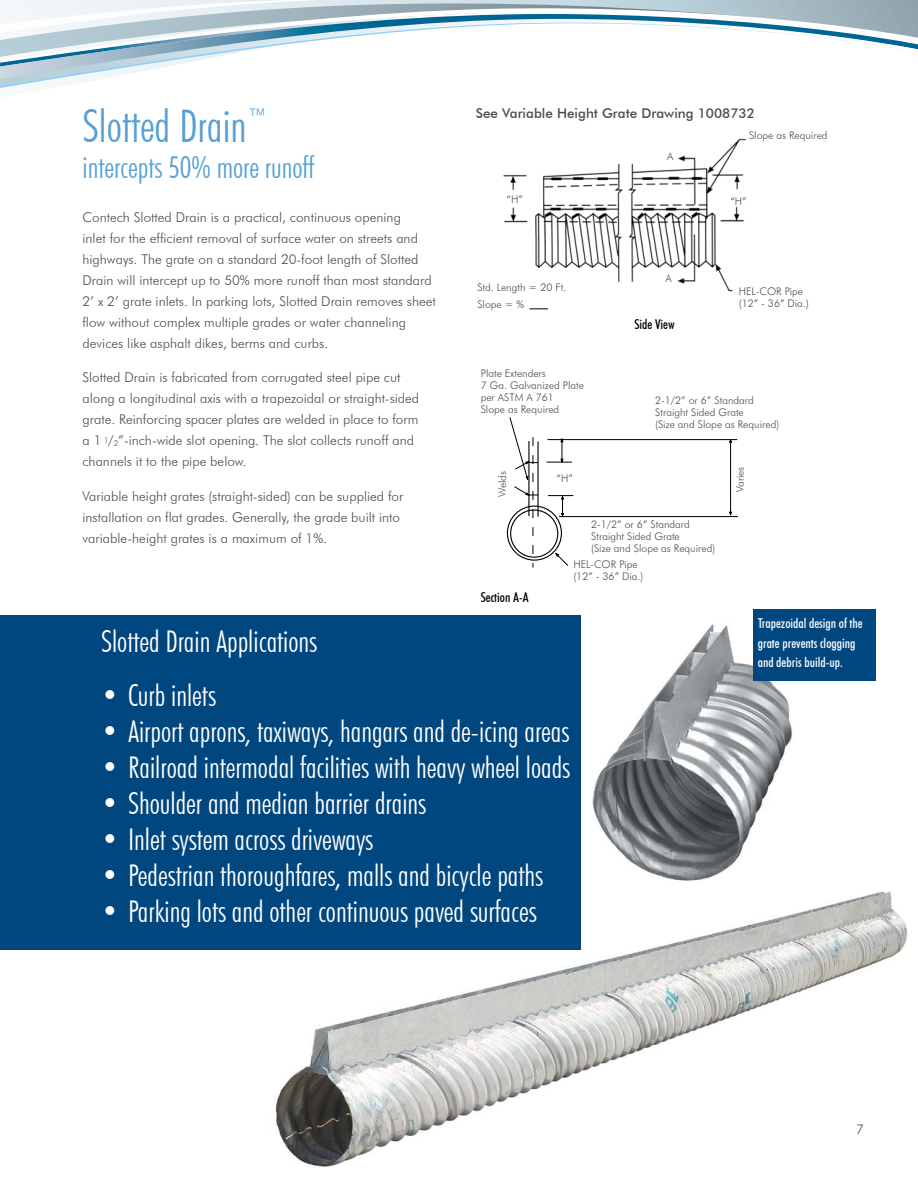
<style>
.page{position:relative;width:918px;height:1188px;background:#fff}
.page>*{position:absolute;margin:0;border:0;box-sizing:border-box;transform-origin:0 0}
.t1{font:300 condensed 45px "Futura BT";color:#56a0d3}
.t2{font:300 condensed 30px "Futura BT";color:#fff}
.t3{font:300 condensed 30px "Futura BT";color:#56a0d3}
.t4{font:300 13.5px/21px "Futura BT";color:#4d4d4f}
.t5{font:500 condensed 13.5px/19.5px "Futura BT";color:#fff}
.t6{font:500 13.5px "Futura BT";color:#4d4d4f}
.t7{font:500 condensed 13.5px "Futura BT";color:#000}
.t8{font:300 10.5px/12px "Futura BT";color:#4d4d4f}
</style>
<div class="page">
<svg style="left:317px;top:0;width:601px;height:3px;background:#bccfd7"></svg>
<svg style="left:0;top:6px;width:918px;height:6px"></svg>
<svg style="left:0;top:14px;width:918px;height:5px"></svg>
<svg style="left:0;top:19px;width:918px;height:69px"></svg>
<img style="left:275px;top:877px;width:632px;height:290px">
<img style="left:503px;top:138px;width:244px;height:154px">
<svg style="left:530px;top:308px;width:18px;height:1px"></svg>
<div style="left:507px;top:506px;width:55px;height:55px;border:1px solid #000;border-radius:50%"></div>
<hr style="left:537px;top:442px;width:2px;height:75px;background:#000">
<hr style="left:547px;top:439px;width:190px;height:1px;background:#000">
<hr style="left:559px;top:516px;width:179px;height:1px;background:#000">
<svg style="left:546px;top:438px;width:26px;height:25px"></svg>
<svg style="left:548px;top:495px;width:25px;height:22px"></svg>
<hr style="left:730px;top:442px;width:1px;height:71px;background:#000">
<svg style="left:729px;top:511px;width:4px;height:5px"></svg>
<svg style="left:728px;top:439px;width:5px;height:4px"></svg>
<svg style="left:551px;top:549px;width:18px;height:17px"></svg>
<svg style="left:509px;top:417px;width:29px;height:151px"></svg>
<img style="left:582px;top:624px;width:216px;height:264px">
<div style="left:753px;top:609px;width:122px;height:72px;background:#00467f"></div>
<div style="left:0;top:615px;width:580px;height:335px;background:#00467f"></div>
<h1 class="t1" style="left:82px;top:99px;width:187px">Slotted Drain<sup>™</sup></h1>
<h2 class="t3" style="left:82px;top:149px;width:233px">intercepts 50% more runoff</h2>
<p class="t4" style="left:82px;top:206px;width:355px">Contech Slotted Drain is a practical, continuous opening<br>inlet for the efficient removal of surface water on streets and highways. The grate on a standard 20-foot length of Slotted Drain will intercept up to 50% more runoff than most standard 2’ x 2’ grate inlets. In parking lots, Slotted Drain removes sheet flow without complex multiple grades or water channeling devices like asphalt dikes, berms and curbs.</p>
<p class="t4" style="left:82px;top:367px;width:338px">Slotted Drain is fabricated from corrugated steel pipe cut along a longitudinal axis with a trapezoidal or straight-sided grate. Reinforcing spacer plates are welded in place to form a 1 <sup>1</sup>/<sub>2</sub>”-inch-wide slot opening. The slot collects runoff and channels it to the pipe below.</p>
<p class="t4" style="left:83px;top:485px;width:322px">Variable height grates (straight-sided) can be supplied for installation on flat grades. Generally, the grade built into variable-height grates is a maximum of 1%.</p>
<p class="t6" style="left:476px;top:105px;width:281px">See Variable Height Grate Drawing 1008732</p>
<p class="t8" style="left:749px;top:129px;width:80px">Slope as Required</p>
<p class="t8" style="left:507px;top:193px;width:18px">“H”</p>
<p class="t8" style="left:667px;top:150px;width:8px">A</p>
<p class="t8" style="left:730px;top:195px;width:18px">“H”</p>
<p class="t8" style="left:477px;top:279px;width:90px;line-height:16.5px">Std. Length = 20 Ft.<br>Slope = %</p>
<p class="t8" style="left:666px;top:272px;width:8px">A</p>
<p class="t7" style="left:634px;top:316px;width:42px">Side View</p>
<p class="t8" style="left:739px;top:285px;width:72px">HEL-COR Pipe (12” - 36” Dia.)</p>
<p class="t8" style="left:481px;top:367px;width:105px">Plate Extenders<br>7 Ga. Galvanized Plate per ASTM A 761<br>Slope as Required</p>
<p class="t8" style="left:655px;top:394px;width:126px">2-1/2” or 6” Standard<br>Straight Sided Grate<br>(Size and Slope as Required)</p>
<p class="t8" style="left:496px;top:497px;width:28px;rotate:-90deg">Welds</p>
<p class="t8" style="left:557px;top:472px;width:18px">“H”</p>
<p class="t8" style="left:591px;top:518px;width:126px">2-1/2” or 6” Standard<br>Straight Sided Grate<br>(Size and Slope as Required)</p>
<p class="t8" style="left:734px;top:492px;width:27px;rotate:-90deg">Varies</p>
<p class="t7" style="left:481px;top:589px;width:49px">Section A-A</p>
<p class="t8" style="left:573px;top:558px;width:72px">HEL-COR Pipe (12” - 36” Dia.)</p>
<h2 class="t2" style="left:101px;top:623px;width:218px">Slotted Drain Applications</h2>
<h2 class="t2" style="left:101px;top:677px;width:116px">• Curb inlets</h2>
<h2 class="t2" style="left:101px;top:713px;width:470px">• Airport aprons, taxiways, hangars and de-icing areas</h2>
<h2 class="t2" style="left:101px;top:749px;width:471px">• Railroad intermodal facilities with heavy wheel loads</h2>
<h2 class="t2" style="left:101px;top:785px;width:327px">• Shoulder and median barrier drains</h2>
<h2 class="t2" style="left:101px;top:821px;width:274px">• Inlet system across driveways</h2>
<h2 class="t2" style="left:101px;top:857px;width:444px">• Pedestrian thoroughfares, malls and bicycle paths</h2>
<h2 class="t2" style="left:101px;top:893px;width:437px">• Parking lots and other continuous paved surfaces</h2>
<p class="t5" style="left:758px;top:613px;width:107px">Trapezoidal design of the grate prevents clogging and debris build-up.</p>
<p class="t4" style="left:856px;top:1119px;width:9px">7</p>
</div>
